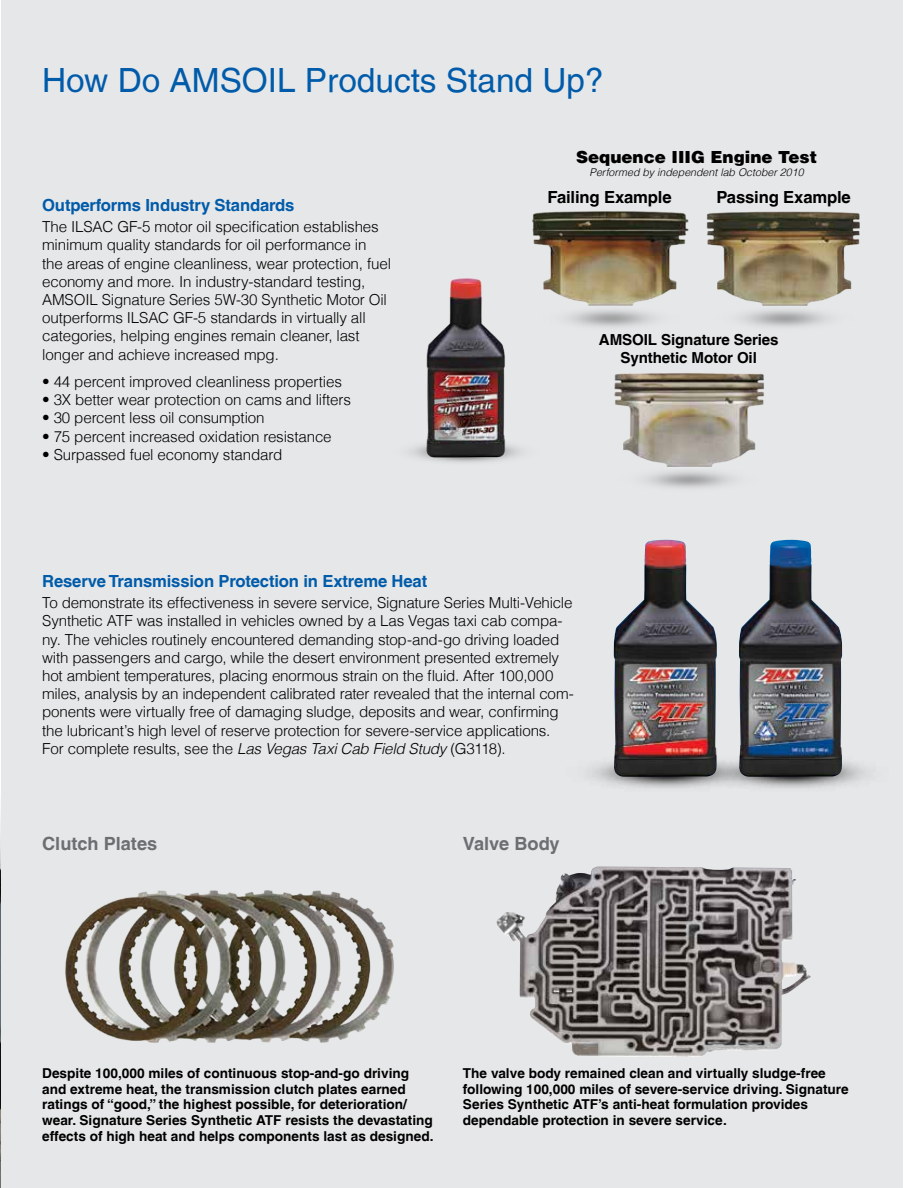
<style>
.page{position:relative;width:918px;height:1188px;background:#fff}
.page>*{position:absolute;margin:0;border:0;box-sizing:border-box;transform-origin:0 0}
.t1{font:33.3px "Helvetica LT";color:#005baa}
.t2{font:700 18.15px "Helvetica LT";color:#6d6e71}
.t3{font:700 16.65px "Helvetica LT";letter-spacing:-.01em;color:#005baa}
.t4{font:700 16.65px "Helvetica LT";letter-spacing:-.01em;color:#000}
.t5{font:900 16.65px "Helvetica LT";color:#000}
.t6{font:300 15.15px/18.1px "Helvetica LT";letter-spacing:-.01em;color:#000}
.t7{font:700 15.15px/18.1px "Helvetica LT";letter-spacing:-.01em;color:#000;text-align:center}
.t8{font:700 13.65px/15.9px "Helvetica LT";color:#000}
.t9{font:italic 300 10.65px "Helvetica LT";color:#000}
.s1{font-style:italic}
</style>
<div class="page">
<img style="left:0;top:815px;width:1px;height:373px">
<div style="left:1px;top:0;width:901px;height:1188px;background:#e6e7e8"></div>
<img style="left:588px;top:762px;width:104px;height:26px">
<img style="left:614px;top:540px;width:103px;height:237px">
<img style="left:692px;top:743px;width:176px;height:45px">
<img style="left:739px;top:540px;width:103px;height:237px">
<img style="left:496px;top:867px;width:315px;height:190px">
<img style="left:65px;top:890px;width:329px;height:153px">
<img style="left:410px;top:278px;width:111px;height:185px">
<img style="left:614px;top:373px;width:150px;height:115px">
<img style="left:489px;top:211px;width:174px;height:153px">
<img style="left:663px;top:211px;width:197px;height:116px">
<h1 class="t1" style="left:42px;top:61px;width:563px">How Do AMSOIL Products Stand Up?</h1>
<p class="t3" style="left:42px;top:195px;width:254px">Outperforms Industry Standards</p>
<p class="t6" style="left:42px;top:218px;width:350px">The ILSAC GF-5 motor oil specification establishes minimum quality standards for oil performance in the areas of engine cleanliness, wear protection, fuel economy and more. In industry-standard testing, AMSOIL Signature Series 5W-30 Synthetic Motor Oil outperforms ILSAC GF-5 standards in virtually all categories, helping engines remain cleaner, last longer and achieve increased mpg.</p>
<p class="t6" style="left:42px;top:372px;width:301px">• 44 percent improved cleanliness properties</p>
<p class="t6" style="left:42px;top:391px;width:310px">• 3X better wear protection on cams and lifters</p>
<p class="t6" style="left:42px;top:409px;width:224px">• 30 percent less oil consumption</p>
<p class="t6" style="left:42px;top:427px;width:291px">• 75 percent increased oxidation resistance</p>
<p class="t6" style="left:42px;top:445px;width:242px">• Surpassed fuel economy standard</p>
<p class="t5" style="left:576px;top:146px;width:243px">Sequence IIIG Engine Test</p>
<p class="t9" style="left:590px;top:165px;width:215px">Performed by independent lab October 2010</p>
<p class="t4" style="left:547px;top:187px;width:126px">Failing Example</p>
<p class="t4" style="left:717px;top:187px;width:136px">Passing Example</p>
<p class="t7" style="left:599px;top:330px;width:181px">AMSOIL Signature Series<br>Synthetic Motor Oil</p>
<p class="t3" style="left:42px;top:571px;width:387px">Reserve Transmission Protection in Extreme Heat</p>
<p class="t6" style="left:42px;top:594px;width:533px">To demonstrate its effectiveness in severe service, Signature Series Multi-Vehicle Synthetic ATF was installed in vehicles owned by a Las Vegas taxi cab compa&shy;ny. The vehicles routinely encountered demanding stop-and-go driving loaded with passengers and cargo, while the desert environment presented extremely hot ambient temperatures, placing enormous strain on the fluid. After 100,000 miles, analysis by an independent calibrated rater revealed that the internal com&shy;ponents were virtually free of damaging sludge, deposits and wear, confirming the lubricant’s high level of reserve protection for severe-service applications.<br>For complete results, see the <span class="s1">Las Vegas Taxi Cab Field Study</span> (G3118).</p>
<p class="t2" style="left:42px;top:832px;width:117px">Clutch Plates</p>
<p class="t2" style="left:463px;top:832px;width:98px">Valve Body</p>
<p class="t8" style="left:42px;top:1065px;width:393px">Despite 100,000 miles of continuous stop-and-go driving and extreme heat, the transmission clutch plates earned ratings of “good,” the highest possible, for deterioration/ wear. Signature Series Synthetic ATF resists the devastating effects of high heat and helps components last as designed.</p>
<p class="t8" style="left:463px;top:1065px;width:387px">The valve body remained clean and virtually sludge-free following 100,000 miles of severe-service driving. Signature Series Synthetic ATF’s anti-heat formulation provides dependable protection in severe service.</p>
</div>
